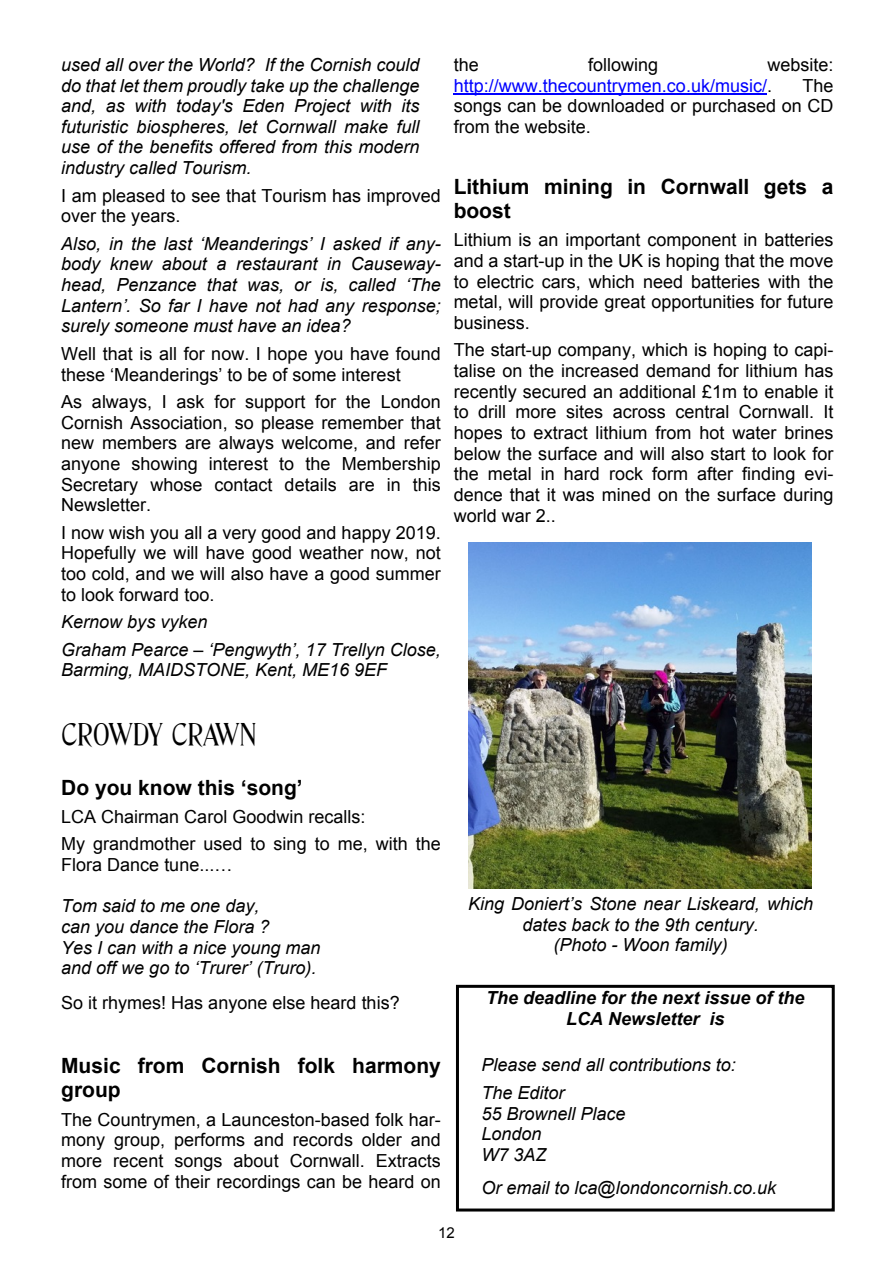
<style>
.page{position:relative;width:893px;height:1263px;background:#fff}
.page>*{position:absolute;margin:0;border:0;box-sizing:border-box;transform-origin:0 0}
.t1{font:30px "Blue Ridge SF";color:#000}
.t2{font:700 21px/24.2px "Arial";color:#000}
.t3{font:18px/20.7px "Arial";color:#000;text-align:justify}
.t4{font:italic 18px/20.7px "Arial";color:#000}
.t5{font:18px/20.7px "Arial";color:#00f}
.t6{font:italic 700 18px/20.7px "Arial";color:#000;text-align:center}
.t7{font:15px "Arial";color:#000}
.s1{color:#000}
</style>
<div class="page">
<hr style="left:454px;top:93px;width:313px;height:2px;background:#00f">
<div style="left:456px;top:985px;width:379px;height:226px;border:3px solid #000"></div>
<img style="left:469px;top:542px;width:343px;height:347px">
<p class="t4" style="left:61px;top:56px;width:360px;text-align:justify">used all over the World? If the Cornish could do that let them proudly take up the challenge and, as with today's Eden Project with its futuristic biospheres, let Cornwall make full use of the benefits offered from this modern industry called Tourism.</p>
<p class="t3" style="left:61px;top:187px;width:381px">I am pleased to see that Tourism has improved over the years.</p>
<p class="t4" style="left:61px;top:235px;width:381px;text-align:justify">Also, in the last ‘Meanderings’ I asked if any&shy;body knew about a restaurant in Causeway&shy;head, Penzance that was, or is, called ‘The Lantern’. So far I have not had any response; surely someone must have an idea?</p>
<p class="t3" style="left:61px;top:345px;width:381px">Well that is all for now. I hope you have found these ‘Meanderings’ to be of some interest</p>
<p class="t3" style="left:61px;top:393px;width:381px">As always, I ask for support for the London Cornish Association, so please remember that new members are always welcome, and refer anyone showing interest to the Membership Secretary whose contact details are in this Newsletter.</p>
<p class="t3" style="left:61px;top:524px;width:381px">I now wish you all a very good and happy 2019.<br>Hopefully we will have good weather now, not too cold, and we will also have a good summer to look forward too.</p>
<p class="t4" style="left:61px;top:610px;width:381px;line-height:27.5px">Kernow bys vyken<br>Graham Pearce – ‘Pengwyth’, 17 Trellyn Close,</p>
<p class="t4" style="left:61px;top:661px;width:328px">Barming, MAIDSTONE, Kent, ME16 9EF</p>
<p class="t3" style="left:454px;top:56px;width:27px">the</p>
<p class="t3" style="left:588px;top:56px;width:72px">following</p>
<p class="t5" style="left:454px;top:56px;width:381px;text-indent:314px"><span class="s1">website: </span>http://www.thecountrymen.co.uk/music/<span class="s1">.</span></p>
<p class="t3" style="left:454px;top:77px;width:381px;text-indent:349px">The songs can be downloaded or purchased on CD from the website.</p>
<p class="t2" style="left:454px;top:177px;width:381px">Lithium mining in Cornwall gets a boost</p>
<p class="t3" style="left:454px;top:231px;width:381px">Lithium is an important component in batteries and a start-up in the UK is hoping that the move to electric cars, which need batteries with the metal, will provide great opportunities for future business.</p>
<p class="t3" style="left:454px;top:341px;width:381px">The start-up company, which is hoping to capi&shy;talise on the increased demand for lithium has recently secured an additional £1m to enable it to drill more sites across central Cornwall. It hopes to extract lithium from hot water brines below the surface and will also start to look for the metal in hard rock form after finding evi&shy;dence that it was mined on the surface during world war 2..</p>
<h1 class="t1" style="left:61px;top:717px;width:197px">CROWDY CRAWN</h1>
<p class="t2" style="left:61px;top:777px;width:243px">Do you know this ‘song’</p>
<p class="t3" style="left:61px;top:804px;width:381px;line-height:27.5px">LCA Chairman Carol Goodwin recalls:<br>My grandmother used to sing to me, with the</p>
<p class="t3" style="left:61px;top:856px;width:173px">Flora Dance tune...…</p>
<p class="t4" style="left:61px;top:897px;width:261px">Tom said to me one day,<br>can you dance the Flora ?<br>Yes I can with a nice young man and off we go to ‘Trurer’ (Truro).</p>
<p class="t3" style="left:61px;top:994px;width:340px">So it rhymes! Has anyone else heard this?</p>
<p class="t2" style="left:61px;top:1056px;width:381px">Music from Cornish folk harmony group</p>
<p class="t3" style="left:61px;top:1111px;width:381px">The Countrymen, a Launceston-based folk har&shy;mony group, performs and records older and more recent songs about Cornwall. Extracts from some of their recordings can be heard on</p>
<p class="t4" style="left:468px;top:895px;width:347px;text-align:center">King Doniert’s Stone near Liskeard, which dates back to the 9th century.<br>(Photo - Woon family)</p>
<p class="t6" style="left:486px;top:989px;width:320px">The deadline for the next issue of the<br>LCA Newsletter is</p>
<p class="t4" style="left:481px;top:1053px;width:256px;line-height:27.5px">Please send all contributions to:<br>The Editor</p>
<p class="t4" style="left:481px;top:1104px;width:146px">55 Brownell Place<br>London<br>W7 3AZ</p>
<p class="t4" style="left:481px;top:1178px;width:296px">Or email to lca@londoncornish.co.uk</p>
<p class="t7" style="left:438px;top:1227px;width:18px">12</p>
</div>
